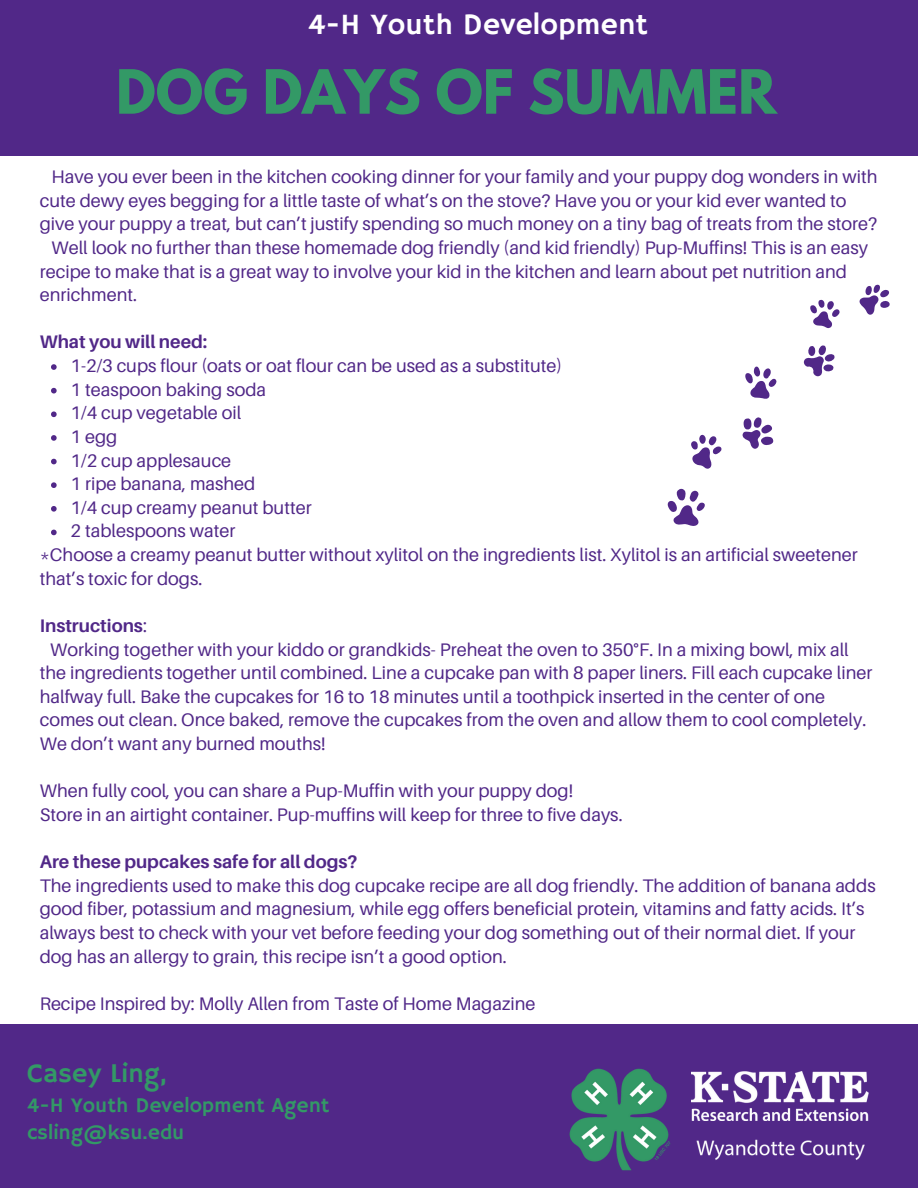
<style>
.page{position:relative;width:918px;height:1188px;background:#fff}
.page>*{position:absolute;margin:0;border:0;box-sizing:border-box;transform-origin:0 0}
.t1{font:700 54px "League Spartan";color:#396}
.t2{font:30px "Hammersmith One";color:#fff}
.t3{font:27px "Hammersmith One";color:#396}
.t4{font:21px "Hammersmith One";color:#396}
.t5{font:18.15px/23.7px "Aileron";color:#512888}
.t6{font:700 18.15px "Aileron";color:#512888}
.s1{font-weight:400}
</style>
<div class="page">
<div style="left:0;top:1025px;width:918px;height:163px;background:#512888"></div>
<img style="left:569px;top:1068px;width:102px;height:103px">
<img style="left:692px;top:1072px;width:177px;height:48px">
<img style="left:696px;top:1139px;width:169px;height:21px">
<div style="left:0;top:0;width:918px;height:156px;background:#512888"></div>
<svg style="left:51px;top:364px;width:6px;height:6px"></svg>
<svg style="left:51px;top:388px;width:6px;height:5px"></svg>
<svg style="left:51px;top:411px;width:6px;height:6px"></svg>
<svg style="left:51px;top:435px;width:6px;height:6px"></svg>
<svg style="left:51px;top:459px;width:6px;height:5px"></svg>
<svg style="left:51px;top:482px;width:6px;height:6px"></svg>
<svg style="left:51px;top:506px;width:6px;height:6px"></svg>
<svg style="left:51px;top:530px;width:6px;height:5px"></svg>
<svg style="left:742px;top:417px;width:31px;height:32px"></svg>
<svg style="left:804px;top:345px;width:31px;height:31px"></svg>
<svg style="left:810px;top:300px;width:30px;height:28px"></svg>
<svg style="left:745px;top:367px;width:32px;height:32px"></svg>
<svg style="left:667px;top:488px;width:38px;height:38px"></svg>
<svg style="left:859px;top:284px;width:31px;height:31px"></svg>
<svg style="left:691px;top:434px;width:31px;height:35px"></svg>
<p class="t2" style="left:308px;top:7px;width:341px">4-H Youth Development</p>
<p class="t1" style="left:116px;top:65px;width:662px">DOG DAYS OF SUMMER</p>
<p class="t5" style="left:40px;top:165px;width:839px;text-indent:12px">Have you ever been in the kitchen cooking dinner for your family and your puppy dog wonders in with cute dewy eyes begging for a little taste of what’s on the stove? Have you or your kid ever wanted to give your puppy a treat, but can’t justify spending so much money on a tiny bag of treats from the store?</p>
<p class="t5" style="left:40px;top:235px;width:830px;text-indent:12px">Well look no further than these homemade dog friendly (and kid friendly) Pup-Muffins! This is an easy recipe to make that is a great way to involve your kid in the kitchen and learn about pet nutrition and enrichment.</p>
<p class="t6" style="left:40px;top:331px;width:169px">What you will need:</p>
<p class="t5" style="left:71px;top:354px;width:493px">1-2/3 cups flour (oats or oat flour can be used as a substitute)</p>
<p class="t5" style="left:71px;top:377px;width:197px">1 teaspoon baking soda</p>
<p class="t5" style="left:71px;top:401px;width:172px">1/4 cup vegetable oil</p>
<p class="t5" style="left:71px;top:424px;width:48px">1 egg</p>
<p class="t5" style="left:71px;top:448px;width:162px">1/2 cup applesauce</p>
<p class="t5" style="left:71px;top:472px;width:186px">1 ripe banana, mashed</p>
<p class="t5" style="left:71px;top:495px;width:243px">1/4 cup creamy peanut butter</p>
<p class="t5" style="left:71px;top:519px;width:166px">2 tablespoons water</p>
<p class="t5" style="left:40px;top:543px;width:820px">*Choose a creamy peanut butter without xylitol on the ingredients list. Xylitol is an artificial sweetener that’s toxic for dogs.</p>
<p class="t6" style="left:40px;top:614px;width:109px">Instructions<span class="s1">:</span></p>
<p class="t5" style="left:40px;top:637px;width:834px;text-indent:11px">Working together with your kiddo or grandkids- Preheat the oven to 350°F. In a mixing bowl, mix all the ingredients together until combined. Line a cupcake pan with 8 paper liners. Fill each cupcake liner halfway full. Bake the cupcakes for 16 to 18 minutes until a toothpick inserted in the center of one comes out clean. Once baked, remove the cupcakes from the oven and allow them to cool completely.<br>We don’t want any burned mouths!</p>
<p class="t5" style="left:40px;top:779px;width:535px">When fully cool, you can share a Pup-Muffin with your puppy dog!</p>
<p class="t5" style="left:40px;top:802px;width:584px">Store in an airtight container. Pup-muffins will keep for three to five days.</p>
<p class="t6" style="left:40px;top:851px;width:319px">Are these pupcakes safe for all dogs?</p>
<p class="t5" style="left:40px;top:873px;width:837px">The ingredients used to make this dog cupcake recipe are all dog friendly. The addition of banana adds good fiber, potassium and magnesium, while egg offers beneficial protein, vitamins and fatty acids. It’s always best to check with your vet before feeding your dog something out of their normal diet. If your dog has an allergy to grain, this recipe isn’t a good option.</p>
<p class="t5" style="left:40px;top:991px;width:497px">Recipe Inspired by: Molly Allen from Taste of Home Magazine</p>
<p class="t3" style="left:27px;top:1058px;width:141px">Casey Ling,</p>
<p class="t4" style="left:27px;top:1094px;width:304px">4-H Youth Development Agent</p>
<p class="t4" style="left:27px;top:1121px;width:159px">csling@ksu.edu</p>
</div>
